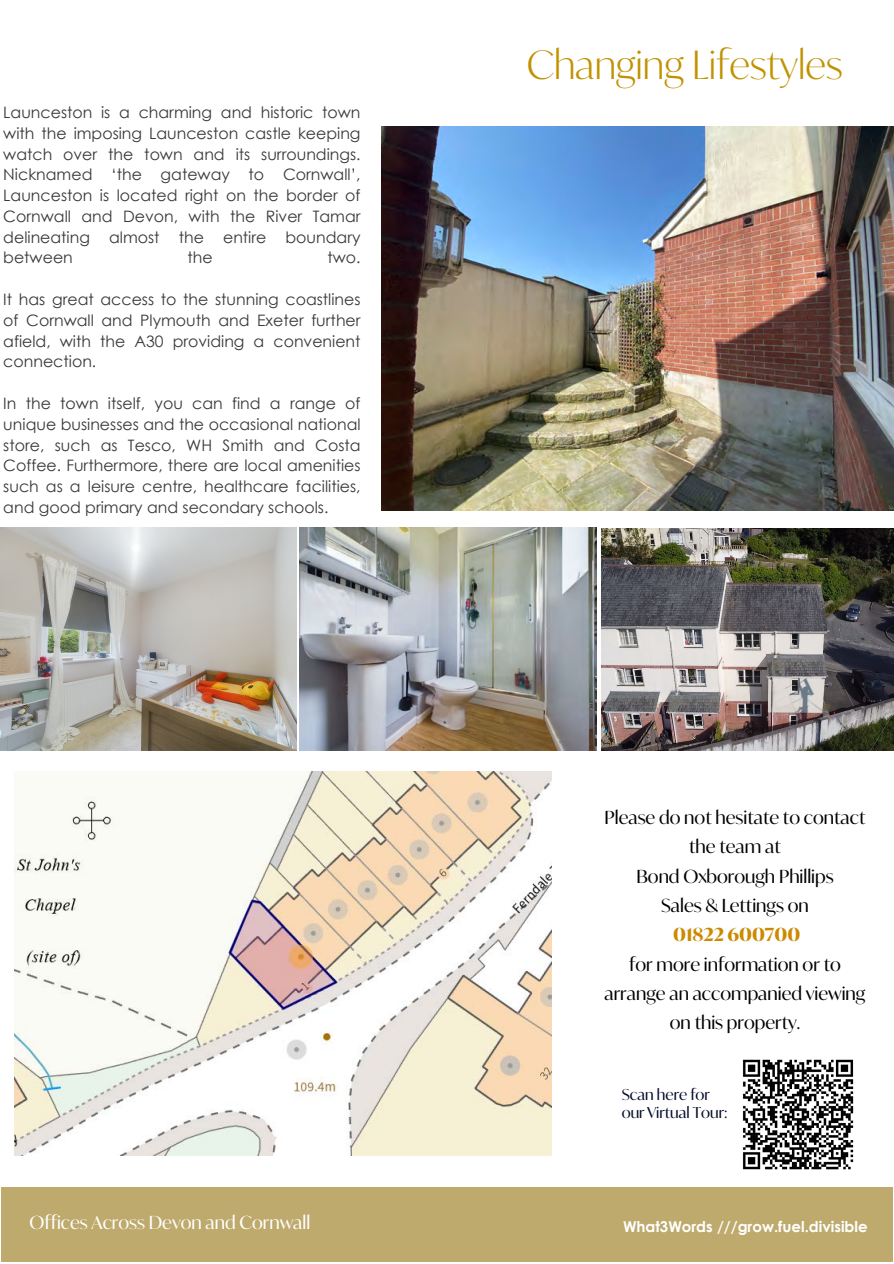
<style>
.page{position:relative;width:894px;height:1264px;background:#fff}
.page>*{position:absolute;margin:0;border:0;box-sizing:border-box;transform-origin:0 0}
.t1{font:300 39px "Ivy Mode";color:#c19200}
.t2{font:18px/29.2px "Ivy Mode";color:#000;text-align:center}
.t3{font:18px "Ivy Mode";color:#fff}
.t4{font:15.75px/20.7px "Century Gothic";color:#383838;text-align:justify}
.t5{font:700 15px "Century Gothic";color:#fff}
.t6{font:15px/18px "Ivy Mode";color:#000a29}
.s1{font-weight:700;color:#cc8a00}
.s2{font-style:inherit}
</style>
<div class="page">
<img style="left:381px;top:126px;width:512px;height:385px">
<img style="left:15px;top:771px;width:536px;height:384px">
<div style="left:1px;top:1187px;width:891px;height:74px;background:#beaa6c"></div>
<img style="left:0;top:528px;width:296px;height:222px">
<img style="left:300px;top:528px;width:296px;height:222px">
<img style="left:601px;top:528px;width:292px;height:222px">
<img style="left:742px;top:1059px;width:112px;height:110px">
<p class="t4" style="left:3px;top:102px;width:358px">Launceston is a charming and historic town with the imposing Launceston castle keeping watch over the town and its surroundings.<br>Nicknamed ‘the gateway to Cornwall’, Launceston is located right on the border of Cornwall and Devon, with the River Tamar delineating almost the entire boundary between</p>
<p class="t4" style="left:187px;top:247px;width:27px">the</p>
<p class="t4" style="left:327px;top:247px;width:35px">two.</p>
<p class="t4" style="left:3px;top:289px;width:358px">It has great access to the stunning coastlines of Cornwall and Plymouth and Exeter further afield, with the A30 providing a convenient connection.</p>
<p class="t4" style="left:3px;top:392px;width:358px">In the town itself, you can find a range of unique businesses and the occasional national store, such as Tesco, WH Smith and Costa Coffee. Furthermore, there are local amenities such as a leisure centre, healthcare facilities, and good primary and secondary schools.</p>
<h1 class="t1" style="left:526px;top:38px;width:317px">Changing Lifestyles</h1>
<p class="t2" style="left:604px;top:802px;width:262px">Please do not hesitate to contact the team at<br>Bond Oxborough Phillips<br>Sales &amp; Lettings on<br><span class="s1">018</span><span class="s1">22</span> <span class="s1">600</span><span class="s1">700<br></span>for more information or to arrange an accompanied viewing on this property.</p>
<p class="t6" style="left:621px;top:1085px;width:107px">Scan here for our Virtual Tour:</p>
<p class="t3" style="left:29px;top:1210px;width:282px">Offices Across Devon and Cornwall</p>
<p class="t5" style="left:623px;top:1215px;width:246px"><span class="s2">What3Words</span> ///grow.fuel.divisible</p>
</div>
